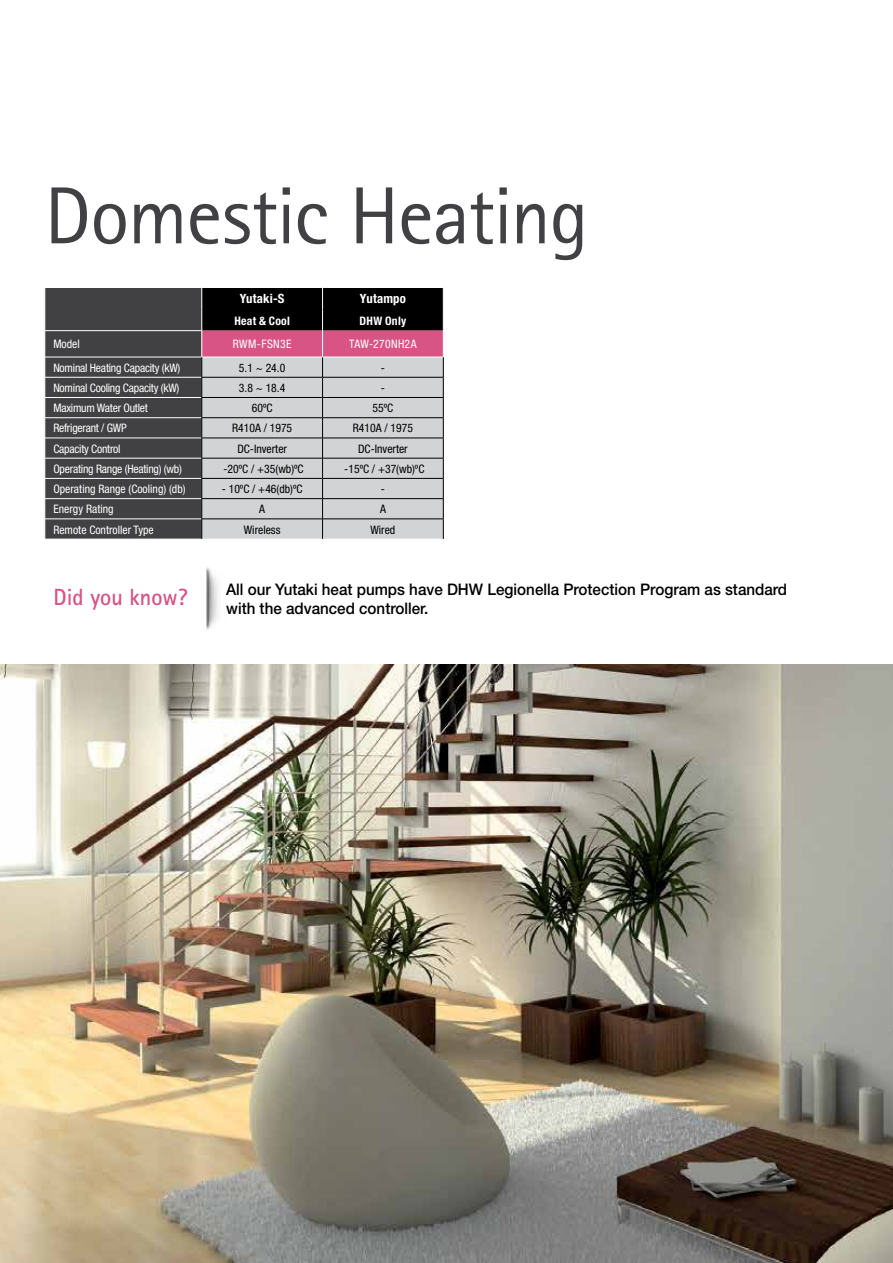
<style>
.page{position:relative;width:893px;height:1263px;background:#fff}
.page>*{position:absolute;margin:0;border:0;box-sizing:border-box;transform-origin:0 0}
.t1{font:81px "Rotis Sans Serif";letter-spacing:-.015em;color:#414042}
.t2{font:700 23.4px "Rotis Sans Serif";color:#d75484;scale:.95 1}
.t3{font:500 15.9px/19.2px "Helvetica Neue";color:#000;scale:.95 1}
.t4{font:700 condensed 12.75px "Helvetica Neue";letter-spacing:.015em;color:#fff}
.t5{font:condensed 11.7px "Helvetica Neue";letter-spacing:-.02em;color:#fff}
.t6{font:condensed 11.7px "Helvetica Neue";color:#000}
.t7{font:condensed 11.7px "Helvetica Neue";color:#fff}
.t8{font:700 condensed 11.7px "Helvetica Neue";letter-spacing:.025em;color:#fff}
.t9{font:condensed 11.7px "Helvetica Neue";letter-spacing:.025em;color:#fff}
.t10{font:condensed 11.7px "Helvetica Neue";letter-spacing:.035em;color:#fff}
</style>
<div class="page">
<img style="left:0;top:665px;width:893px;height:598px">
<svg style="left:45px;top:287px;width:399px;height:252px;background:#827a7e"></svg>
<img style="left:206px;top:567px;width:12px;height:63px">
<h1 class="t1" style="left:45px;top:168px;width:545px">Domestic Heating</h1>
<p class="t4" style="left:240px;top:291px;width:46px">Yutaki-S</p>
<p class="t4" style="left:360px;top:291px;width:47px">Yutampo</p>
<p class="t8" style="left:234px;top:313px;width:57px">Heat &amp; Cool</p>
<p class="t8" style="left:360px;top:313px;width:48px">DHW Only</p>
<p class="t5" style="left:53px;top:338px;width:28px">Model</p>
<p class="t10" style="left:233px;top:338px;width:60px">RWM-FSN3E</p>
<p class="t9" style="left:349px;top:338px;width:69px">TAW-270NH2A</p>
<p class="t5" style="left:53px;top:361px;width:129px">Nominal Heating Capacity (kW)</p>
<p class="t6" style="left:239px;top:361px;width:48px">5.1 ~ 24.0</p>
<p class="t6" style="left:381px;top:361px;width:6px">-</p>
<p class="t5" style="left:53px;top:381px;width:128px">Nominal Cooling Capacity (kW)</p>
<p class="t6" style="left:239px;top:381px;width:48px">3.8 ~ 18.4</p>
<p class="t6" style="left:381px;top:381px;width:6px">-</p>
<p class="t5" style="left:53px;top:401px;width:96px">Maximum Water Outlet</p>
<p class="t6" style="left:252px;top:401px;width:22px">60ºC</p>
<p class="t6" style="left:373px;top:401px;width:22px">55ºC</p>
<p class="t5" style="left:53px;top:422px;width:75px">Refrigerant / GWP</p>
<p class="t6" style="left:232px;top:422px;width:62px">R410A / 1975</p>
<p class="t6" style="left:353px;top:422px;width:62px">R410A / 1975</p>
<p class="t5" style="left:53px;top:442px;width:69px">Capacity Control</p>
<p class="t6" style="left:237px;top:442px;width:51px">DC-Inverter</p>
<p class="t6" style="left:358px;top:442px;width:51px">DC-Inverter</p>
<p class="t5" style="left:53px;top:462px;width:130px">Operating Range (Heating) (wb)</p>
<p class="t6" style="left:224px;top:462px;width:82px">-20ºC / +35(wb)ºC</p>
<p class="t6" style="left:344px;top:462px;width:82px">-15ºC / +37(wb)ºC</p>
<p class="t7" style="left:53px;top:482px;width:134px">Operating Range (Cooling) (db)</p>
<p class="t6" style="left:222px;top:482px;width:82px">- 10ºC / +46(db)ºC</p>
<p class="t6" style="left:381px;top:482px;width:6px">-</p>
<p class="t7" style="left:53px;top:502px;width:62px">Energy Rating</p>
<p class="t6" style="left:259px;top:502px;width:7px">A</p>
<p class="t6" style="left:380px;top:502px;width:7px">A</p>
<p class="t7" style="left:53px;top:523px;width:102px">Remote Controller Type</p>
<p class="t6" style="left:244px;top:523px;width:38px">Wireless</p>
<p class="t6" style="left:370px;top:523px;width:26px">Wired</p>
<h2 class="t2" style="left:54px;top:582px;width:143px">Did you know?</h2>
<h3 class="t3" style="left:226px;top:579px;width:592px">All our Yutaki heat pumps have DHW Legionella Protection Program as standard with the advanced controller.</h3>
</div>
